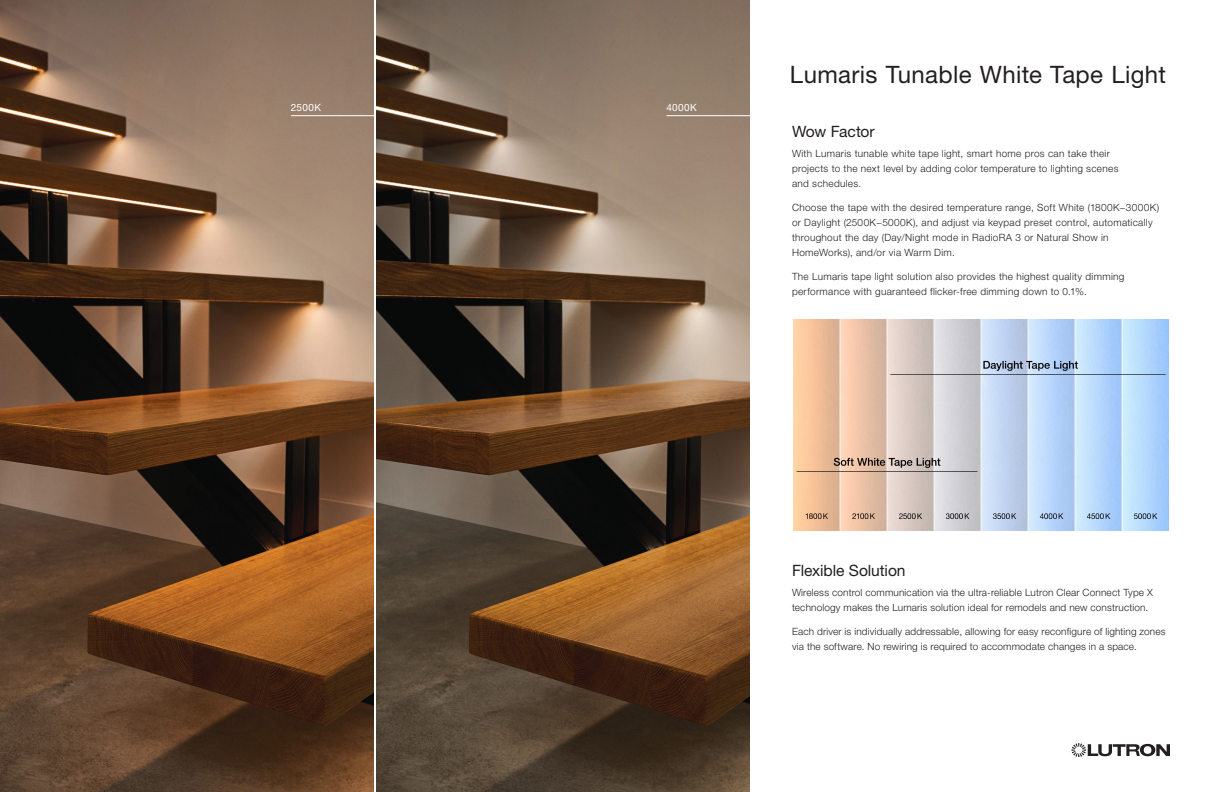
<style>
.page{position:relative;width:1224px;height:792px;background:#fff}
.page>*{position:absolute;margin:0;border:0;box-sizing:border-box;transform-origin:0 0}
.H2_24_26_4{font:24px "Helvetica Neue LT Std";letter-spacing:.015em;color:#231f20}
.Subhead_1_15_63_17_20{font:15.6px "Helvetica Neue LT Std";letter-spacing:-.005em;color:#231f20}
.Body_10_15{font:300 10px/15px "Helvetica Neue LT Std";letter-spacing:.025em;color:#231f20}
.Body_white_10_15{font:10px "Helvetica Neue LT Std";letter-spacing:.04em;color:#fff}
</style>
<div class="page">
<svg style="left:1071px;top:743px;width:99px;height:14px"></svg>
<img style="left:376px;top:0;width:374px;height:792px">
<img style="left:793px;top:320px;width:376px;height:211px">
<img style="left:0;top:0;width:374px;height:792px">
<hr style="left:666px;top:116px;width:85px;height:1px;background:#fff">
<hr style="left:291px;top:116px;width:84px;height:1px;background:#fff">
<p class="Body_white_10_15" style="left:291px;top:101px;width:32px">2500K</p>
<p class="Body_white_10_15" style="left:666px;top:101px;width:32px">4000K</p>
<p class="H2_24_26_4" style="left:790px;top:60px;width:378px">Lumaris Tunable White Tape Light</p>
<p class="Subhead_1_15_63_17_20" style="left:792px;top:122px;width:84px">Wow Factor</p>
<p class="Body_10_15" style="left:792px;top:145px;width:328px">With Lumaris tunable white tape light, smart home pros can take their projects to the next level by adding color temperature to lighting scenes and schedules.</p>
<p class="Body_10_15" style="left:792px;top:199px;width:369px">Choose the tape with the desired temperature range, Soft White (1800K−3000K) or Daylight (2500K−5000K), and adjust via keypad preset control, automatically throughout the day (Day/Night mode in RadioRA 3 or Natural Show in HomeWorks), and/or via Warm Dim.</p>
<p class="Body_10_15" style="left:792px;top:268px;width:334px">The Lumaris tape light solution also provides the highest quality dimming performance with guaranteed flicker-free dimming down to 0.1%.</p>
<p class="Subhead_1_15_63_17_20" style="left:792px;top:561px;width:115px">Flexible Solution</p>
<p class="Body_10_15" style="left:792px;top:585px;width:362px">Wireless control communication via the ultra-reliable Lutron Clear Connect Type X technology makes the Lumaris solution ideal for remodels and new construction.</p>
<p class="Body_10_15" style="left:792px;top:624px;width:375px">Each driver is individually addressable, allowing for easy reconfigure of lighting zones via the software. No rewiring is required to accommodate changes in a space.</p>
</div>
